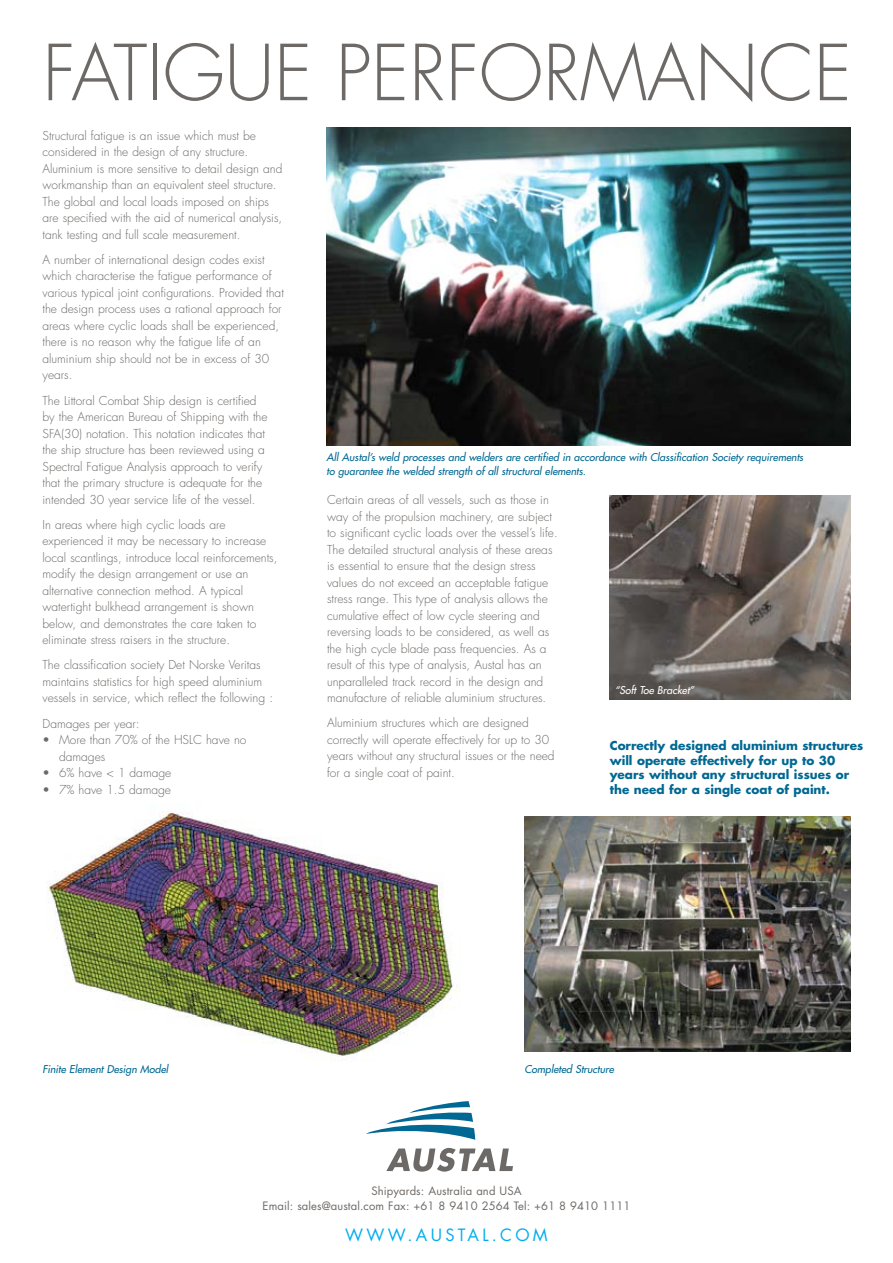
<style>
.page{position:relative;width:893px;height:1263px;background:#fff}
.page>*{position:absolute;margin:0;border:0;box-sizing:border-box;transform-origin:0 0}
.t1{font:300 75px "Futura";color:#6d6966}
.t2{font:16.5px "Futura";letter-spacing:.2em;color:#00aeef}
.t3{font:300 12px/16.5px "Futura";color:#6d6966}
.t4{font:700 12px/14.4px "Futura";color:#006892}
.t5{font:11.25px/15px "Futura";letter-spacing:.01em;color:#6d6966;text-align:center}
.t6{font:italic 10.5px/13.5px "Futura";color:#006892}
.t7{font:italic 10.5px "Futura";color:#fff}
</style>
<div class="page">
<img style="left:46px;top:813px;width:414px;height:248px">
<img style="left:525px;top:816px;width:326px;height:235px">
<img style="left:609px;top:495px;width:241px;height:204px">
<img style="left:326px;top:128px;width:525px;height:318px">
<svg style="left:366px;top:1101px;width:109px;height:39px"></svg>
<svg style="left:386px;top:1148px;width:127px;height:24px"></svg>
<h1 class="t1" style="left:43px;top:25px;width:375px">FATIGUE PERFORM</h1>
<h1 class="t1" style="left:647px;top:25px;width:195px">ANCE</h1>
<p class="t3" style="left:43px;top:127px;width:241px">Structural fatigue is an issue which must be considered in the design of any structure.<br>Aluminium is more sensitive to detail design and workmanship than an equivalent steel structure.<br>The global and local loads imposed on ships are specified with the aid of numerical analysis, tank testing and full scale measurement.</p>
<p class="t3" style="left:43px;top:251px;width:243px">A number of international design codes exist which characterise the fatigue performance of various typical joint configurations. Provided that the design process uses a rational approach for areas where cyclic loads shall be experienced, there is no reason why the fatigue life of an aluminium ship should not be in excess of 30 years.</p>
<p class="t3" style="left:43px;top:392px;width:226px">The Littoral Combat Ship design is certified by the American Bureau of Shipping with the SFA(30) notation. This notation indicates that the ship structure has been reviewed using a Spectral Fatigue Analysis approach to verify that the primary structure is adequate for the intended 30 year service life of the vessel.</p>
<p class="t3" style="left:43px;top:516px;width:236px">I n areas where high cyclic loads are experienced it may be necessary to increase local scantlings, introduce local reinforcements, modify the design arrangement or use an alternative connection method. A typical watertight bulkhead arrangement is shown below, and demonstrates the care taken to eliminate stress raisers in the structure.</p>
<p class="t3" style="left:43px;top:657px;width:232px">The classification society Det Norske Veritas maintains statistics for high speed aluminium vessels in service, which reflect the following :</p>
<p class="t3" style="left:43px;top:715px;width:99px">Damages per year:</p>
<p class="t3" style="left:59px;top:731px;width:189px;text-indent:-16px">• More than 70% of the HSLC have no damages</p>
<p class="t3" style="left:43px;top:764px;width:130px">• 6% have &lt; 1 damage</p>
<p class="t3" style="left:43px;top:781px;width:130px">• 7% have 1.5 damage</p>
<p class="t6" style="left:326px;top:451px;width:478px">All Austal’s weld processes and welders are certified in accordance with Classification Society requirements to guarantee the welded strength of all structural elements.</p>
<p class="t3" style="left:327px;top:492px;width:232px">Certain areas of all vessels, such as those in way of the propulsion machinery, are subject to significant cyclic loads over the vessel’s life.<br>The detailed structural analysis of these areas is essential to ensure that the design stress values do not exceed an acceptable fatigue stress range. This type of analysis allows the cumulative effect of low cycle steering and reversing loads to be considered, as well as the high cycle blade pass frequencies. As a result of this type of analysis, Austal has an unparalleled track record in the design and manufacture of reliable aluminium structures.</p>
<p class="t3" style="left:327px;top:715px;width:229px">Aluminium structures which are designed correctly will operate effectively for up to 30 years without any structural issues or the need for a single coat of paint.</p>
<p class="t7" style="left:615px;top:683px;width:81px">“Soft Toe Bracket”</p>
<p class="t4" style="left:610px;top:738px;width:255px">Correctly designed aluminium structures will operate effectively for up to 30 years without any structural issues or the need for a single coat of paint.</p>
<p class="t6" style="left:43px;top:1062px;width:127px">Finite Element Design Model</p>
<p class="t6" style="left:525px;top:1062px;width:91px">Completed Structure</p>
<p class="t5" style="left:263px;top:1184px;width:369px">Shipyards: Australia and USA<br>Email: sales@austal.com Fax: +61 8 9410 2564 Tel: +61 8 9410 1111</p>
<h2 class="t2" style="left:345px;top:1224px;width:113px">www.a usta</h2>
<h2 class="t2" style="left:482px;top:1224px;width:50px">l.com</h2>
</div>
